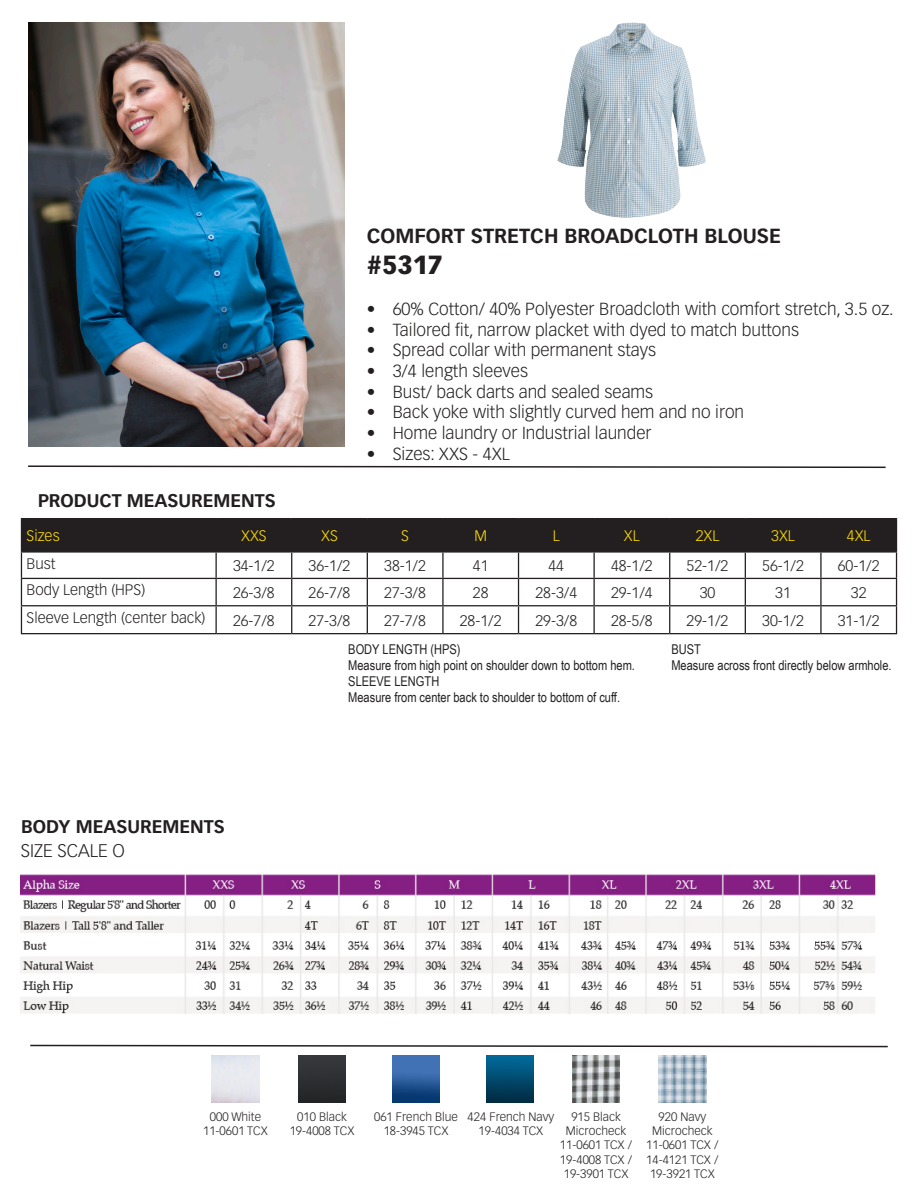
<style>
.page{position:relative;width:918px;height:1188px;background:#fff}
.page>*{position:absolute;margin:0;border:0;box-sizing:border-box;transform-origin:0 0}
.t1{font:900 25.8px "Vectora LT Pro";color:#231f20}
.t2{font:700 20.1px "Vectora LT Pro";color:#231f20}
.t3{font:700 18px "Vectora LT Pro";color:#231f20}
.t4{font:300 18px "Vectora LT Pro";color:#231f20}
.t5{font:300 17.25px "Vectora LT Pro";color:#231f20}
.t6{font:300 15px "Vectora LT Pro";color:#231f20}
.t7{font:300 15px "Vectora LT Pro";color:#ffdf01}
.t8{font:13.5px/16.2px "Arial Narrow";color:#231f20}
.t9{font:300 12px/14.4px "Vectora LT Pro";color:#231f20;text-align:center}
</style>
<div class="page">
<hr style="left:21px;top:518px;width:195px;height:1px;background:#231f20">
<hr style="left:216px;top:518px;width:76px;height:1px;background:#231f20">
<hr style="left:292px;top:518px;width:75px;height:1px;background:#231f20">
<hr style="left:367px;top:518px;width:76px;height:1px;background:#231f20">
<hr style="left:443px;top:518px;width:76px;height:1px;background:#231f20">
<hr style="left:519px;top:518px;width:75px;height:1px;background:#231f20">
<hr style="left:594px;top:518px;width:76px;height:1px;background:#231f20">
<hr style="left:670px;top:518px;width:75px;height:1px;background:#231f20">
<hr style="left:745px;top:518px;width:76px;height:1px;background:#231f20">
<hr style="left:821px;top:518px;width:76px;height:1px;background:#231f20">
<svg style="left:21px;top:519px;width:876px;height:114px"></svg>
<hr style="left:21px;top:633px;width:195px;height:1px;background:#231f20">
<hr style="left:216px;top:633px;width:76px;height:1px;background:#231f20">
<hr style="left:292px;top:633px;width:75px;height:1px;background:#231f20">
<hr style="left:367px;top:633px;width:76px;height:1px;background:#231f20">
<hr style="left:443px;top:633px;width:76px;height:1px;background:#231f20">
<hr style="left:519px;top:633px;width:75px;height:1px;background:#231f20">
<hr style="left:594px;top:633px;width:76px;height:1px;background:#231f20">
<hr style="left:670px;top:633px;width:75px;height:1px;background:#231f20">
<hr style="left:745px;top:633px;width:76px;height:1px;background:#231f20">
<hr style="left:821px;top:633px;width:76px;height:1px;background:#231f20">
<svg style="left:28px;top:465px;width:858px;height:4px"></svg>
<svg style="left:30px;top:1044px;width:858px;height:4px"></svg>
<img style="left:557px;top:23px;width:149px;height:195px">
<img style="left:28px;top:23px;width:316px;height:423px">
<img style="left:21px;top:874px;width:855px;height:140px">
<img style="left:298px;top:1056px;width:48px;height:47px">
<img style="left:392px;top:1056px;width:48px;height:47px">
<img style="left:486px;top:1056px;width:47px;height:47px">
<img style="left:573px;top:1056px;width:47px;height:47px">
<img style="left:659px;top:1056px;width:47px;height:47px">
<p class="t3" style="left:38px;top:490px;width:239px">PRODUCT MEASUREMENTS</p>
<p class="t2" style="left:367px;top:223px;width:416px">COMFORT STRETCH BROADCLOTH BLOUSE</p>
<h1 class="t1" style="left:367px;top:249px;width:78px">#5317</h1>
<p class="t5" style="left:367px;top:299px;width:528px">• 60% Cotton/ 40% Polyester Broadcloth with comfort stretch, 3.5 oz.</p>
<p class="t5" style="left:367px;top:319px;width:434px">• Tailored fit, narrow placket with dyed to match buttons</p>
<p class="t5" style="left:367px;top:340px;width:291px">• Spread collar with permanent stays</p>
<p class="t5" style="left:367px;top:360px;width:163px">• 3/4 length sleeves</p>
<p class="t5" style="left:367px;top:381px;width:288px">• Bust/ back darts and sealed seams</p>
<p class="t5" style="left:367px;top:402px;width:379px">• Back yoke with slightly curved hem and no iron</p>
<p class="t5" style="left:367px;top:422px;width:286px">• Home laundry or Industrial launder</p>
<p class="t5" style="left:367px;top:443px;width:145px">• Sizes: XXS - 4XL</p>
<p class="t7" style="left:27px;top:527px;width:35px">Sizes</p>
<p class="t7" style="left:241px;top:527px;width:27px">XXS</p>
<p class="t7" style="left:321px;top:527px;width:18px">XS</p>
<p class="t7" style="left:401px;top:527px;width:9px">S</p>
<p class="t7" style="left:474px;top:527px;width:14px">M</p>
<p class="t7" style="left:553px;top:527px;width:8px">L</p>
<p class="t7" style="left:624px;top:527px;width:17px">XL</p>
<p class="t7" style="left:696px;top:527px;width:25px">2XL</p>
<p class="t7" style="left:771px;top:527px;width:25px">3XL</p>
<p class="t7" style="left:847px;top:527px;width:25px">4XL</p>
<p class="t6" style="left:27px;top:554px;width:30px">Bust</p>
<p class="t6" style="left:233px;top:557px;width:43px">34-1/2</p>
<p class="t6" style="left:309px;top:557px;width:43px">36-1/2</p>
<p class="t6" style="left:384px;top:557px;width:43px">38-1/2</p>
<p class="t6" style="left:473px;top:557px;width:17px">41</p>
<p class="t6" style="left:549px;top:557px;width:17px">44</p>
<p class="t6" style="left:611px;top:557px;width:43px">48-1/2</p>
<p class="t6" style="left:687px;top:557px;width:43px">52-1/2</p>
<p class="t6" style="left:762px;top:557px;width:43px">56-1/2</p>
<p class="t6" style="left:838px;top:557px;width:43px">60-1/2</p>
<p class="t6" style="left:27px;top:581px;width:120px">Body Length (HPS)</p>
<p class="t6" style="left:233px;top:584px;width:43px">26-3/8</p>
<p class="t6" style="left:309px;top:584px;width:43px">26-7/8</p>
<p class="t6" style="left:384px;top:584px;width:43px">27-3/8</p>
<p class="t6" style="left:473px;top:584px;width:17px">28</p>
<p class="t6" style="left:535px;top:584px;width:43px">28-3/4</p>
<p class="t6" style="left:611px;top:584px;width:43px">29-1/4</p>
<p class="t6" style="left:700px;top:584px;width:17px">30</p>
<p class="t6" style="left:775px;top:584px;width:17px">31</p>
<p class="t6" style="left:851px;top:584px;width:17px">32</p>
<p class="t6" style="left:27px;top:608px;width:180px">Sleeve Length (center back)</p>
<p class="t6" style="left:233px;top:611px;width:43px">26-7/8</p>
<p class="t6" style="left:309px;top:611px;width:43px">27-3/8</p>
<p class="t6" style="left:384px;top:611px;width:43px">27-7/8</p>
<p class="t6" style="left:460px;top:611px;width:43px">28-1/2</p>
<p class="t6" style="left:535px;top:611px;width:43px">29-3/8</p>
<p class="t6" style="left:611px;top:611px;width:43px">28-5/8</p>
<p class="t6" style="left:687px;top:611px;width:43px">29-1/2</p>
<p class="t6" style="left:762px;top:611px;width:43px">30-1/2</p>
<p class="t6" style="left:838px;top:611px;width:43px">31-1/2</p>
<p class="t3" style="left:21px;top:815px;width:205px">BODY MEASUREMENTS</p>
<p class="t4" style="left:21px;top:840px;width:106px">SIZE SCALE O</p>
<p class="t8" style="left:348px;top:640px;width:288px">BODY LENGTH (HPS)<br>Measure from high point on shoulder down to bottom hem.<br>SLEEVE LENGTH<br>Measure from center back to shoulder to bottom of cuff.</p>
<p class="t8" style="left:671px;top:640px;width:222px">BUST<br>Measure across front directly below armhole.</p>
<p class="t9" style="left:203px;top:1109px;width:66px">000 White<br>11-0601 TCX</p>
<p class="t9" style="left:290px;top:1109px;width:66px">010 Black<br>19-4008 TCX</p>
<p class="t9" style="left:374px;top:1109px;width:85px">061 French Blue<br>18-3945 TCX</p>
<p class="t9" style="left:468px;top:1109px;width:88px">424 French Navy<br>19-4034 TCX</p>
<p class="t9" style="left:560px;top:1109px;width:74px">915 Black<br>Microcheck<br>11-0601 TCX /<br>19-4008 TCX /<br>19-3901 TCX</p>
<p class="t9" style="left:646px;top:1109px;width:74px">920 Navy<br>Microcheck<br>11-0601 TCX /<br>14-4121 TCX /<br>19-3921 TCX</p>
</div>
